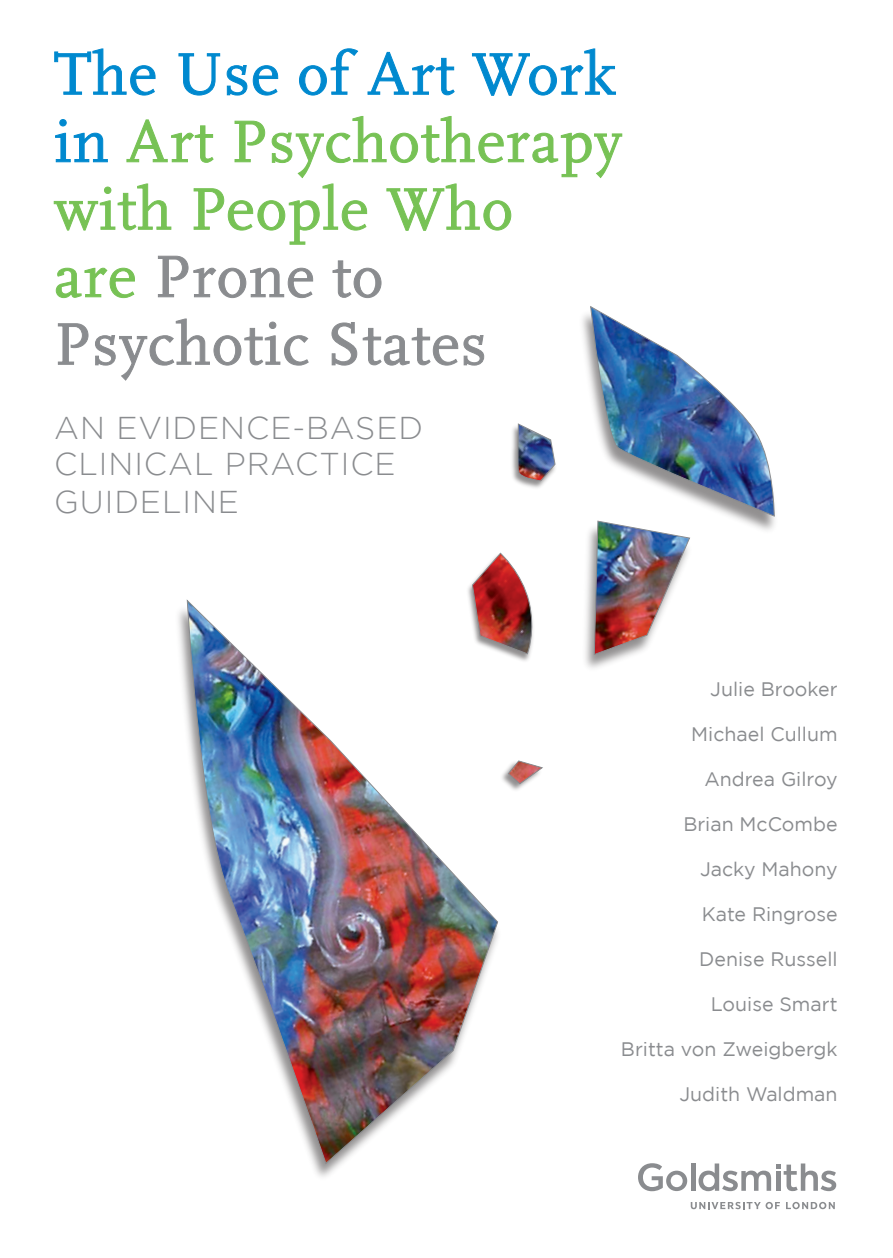
<style>
.page{position:relative;width:893px;height:1258px;background:#fff}
.page>*{position:absolute;margin:0;border:0;box-sizing:border-box;transform-origin:0 0}
.t1{font:61.5px/67.5px "Scala";letter-spacing:.02em;color:#77c255}
.t2{font:300 31.5px/36.8px "Gotham";letter-spacing:.03em;color:#8a8c8f}
.t3{font:19.5px "Gotham";color:#8a8c8f}
.s1{color:#0089cf}
.s2{color:#8a8c8f}
</style>
<div class="page">
<svg style="left:54px;top:48px;width:102px;height:48px"></svg>
<svg style="left:178px;top:53px;width:42px;height:43px"></svg>
<svg style="left:226px;top:65px;width:52px;height:31px"></svg>
<svg style="left:299px;top:48px;width:59px;height:48px"></svg>
<svg style="left:367px;top:52px;width:87px;height:43px"></svg>
<svg style="left:471px;top:48px;width:145px;height:48px"></svg>
<svg style="left:54px;top:116px;width:568px;height:129px"></svg>
<svg style="left:56px;top:268px;width:79px;height:30px"></svg>
<svg style="left:158px;top:256px;width:155px;height:42px"></svg>
<svg style="left:332px;top:260px;width:49px;height:38px"></svg>
<svg style="left:58px;top:323px;width:31px;height:42px"></svg>
<svg style="left:95px;top:318px;width:214px;height:63px"></svg>
<svg style="left:331px;top:322px;width:153px;height:44px"></svg>
<img style="left:187px;top:601px;width:311px;height:563px">
<div style="left:465px;top:552px;width:70px;height:111px;background:#231f20;opacity:.5"></div>
<img style="left:472px;top:553px;width:63px;height:101px">
<div style="left:509px;top:423px;width:48px;height:68px;background:#231f20;opacity:.5"></div>
<img style="left:517px;top:424px;width:38px;height:58px">
<div style="left:577px;top:309px;width:202px;height:226px;background:#231f20;opacity:.5"></div>
<div style="left:580px;top:523px;width:113px;height:151px;background:#231f20;opacity:.5"></div>
<img style="left:590px;top:307px;width:184px;height:348px">
<div style="left:499px;top:760px;width:43px;height:33px;background:#231f20;opacity:.5"></div>
<svg style="left:508px;top:761px;width:34px;height:23px"></svg>
<svg style="left:638px;top:1163px;width:49px;height:28px"></svg>
<div style="left:690px;top:1163px;width:5px;height:28px;background:#8a8c8f"></div>
<svg style="left:698px;top:1163px;width:137px;height:28px"></svg>
<svg style="left:690px;top:1202px;width:89px;height:7px"></svg>
<svg style="left:786px;top:1202px;width:48px;height:7px"></svg>
<p class="t1" style="left:54px;top:42px;width:569px"><span class="s1">The Use of Art Work in</span> Art Psychotherapy with People Who<br>are <span class="s2">Prone to<br>Psychotic States</span></p>
<p class="t2" style="left:54px;top:409px;width:370px">AN EVIDENCE-BASED<br>CLIN ICAL PRACTICE<br>GUIDELINE</p>
<p class="t3" style="left:710px;top:678px;width:129px">Julie Brooker</p>
<p class="t3" style="left:691px;top:723px;width:148px">Michael Cullum</p>
<p class="t3" style="left:704px;top:768px;width:135px">Andrea Gilroy</p>
<p class="t3" style="left:683px;top:813px;width:156px">Brian McCombe</p>
<p class="t3" style="left:699px;top:858px;width:139px">Jacky Mahony</p>
<p class="t3" style="left:701px;top:903px;width:137px">Kate Ringrose</p>
<p class="t3" style="left:699px;top:948px;width:140px">Denise Russell</p>
<p class="t3" style="left:710px;top:993px;width:128px">Louise Smart</p>
<p class="t3" style="left:620px;top:1038px;width:218px">Britta von Zweigbergk</p>
<p class="t3" style="left:679px;top:1083px;width:160px">Judith Waldman</p>
</div>
